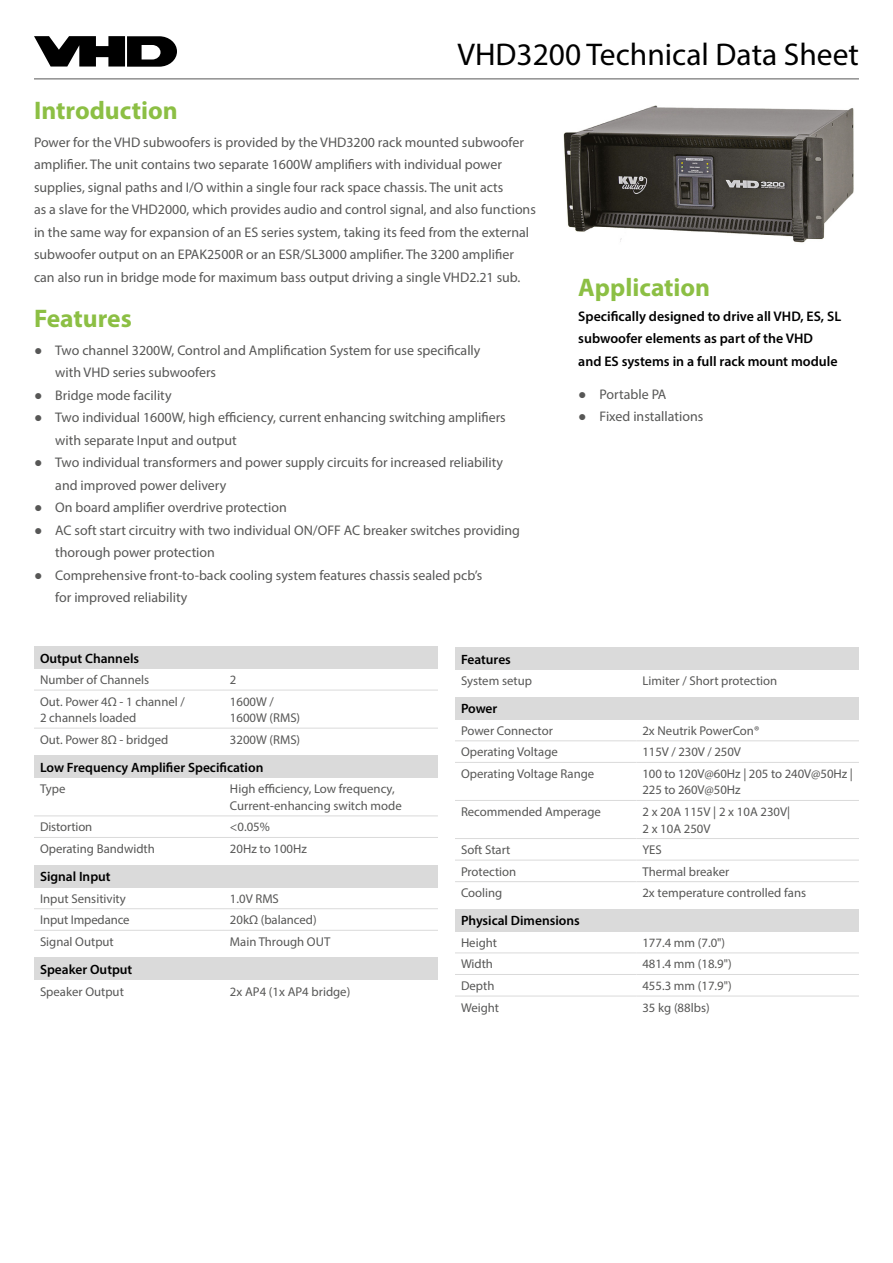
<style>
.page{position:relative;width:893px;height:1263px;background:#fff}
.page>*{position:absolute;margin:0;border:0;box-sizing:border-box;transform-origin:0 0}
.nadpis_sekce{font:31.5px "Myriad Pro";color:#000}
.t1{font:700 25.5px "Myriad Pro";color:#8cbf44}
.text{font:13.95px/22.5px "Myriad Pro";color:#575756}
.aplikace_tucne{font:600 13.95px/22.5px "Myriad Pro";color:#000}
.Zahlavi_tabulka{font:600 13.5px "Myriad Pro";color:#000}
.tabulka{font:12.75px/16.5px "Myriad Pro";color:#575756}
.s1{font-family:"Arial"}
</style>
<div class="page">
<img style="left:563px;top:105px;width:291px;height:138px">
<hr style="left:34px;top:79px;width:825px;height:1px;background:#575756">
<div style="left:34px;top:646px;width:404px;height:22px;background:#dadada"></div>
<hr style="left:34px;top:690px;width:190px;height:1px;background:#dadada">
<hr style="left:224px;top:690px;width:214px;height:1px;background:#dadada">
<hr style="left:34px;top:728px;width:190px;height:1px;background:#dadada">
<hr style="left:224px;top:728px;width:214px;height:1px;background:#dadada">
<div style="left:34px;top:756px;width:404px;height:22px;background:#dadada"></div>
<hr style="left:34px;top:816px;width:190px;height:1px;background:#dadada">
<hr style="left:224px;top:816px;width:214px;height:1px;background:#dadada">
<hr style="left:34px;top:837px;width:190px;height:1px;background:#dadada">
<hr style="left:224px;top:837px;width:214px;height:1px;background:#dadada">
<div style="left:34px;top:865px;width:404px;height:22px;background:#dadada"></div>
<hr style="left:34px;top:908px;width:190px;height:1px;background:#dadada">
<hr style="left:224px;top:908px;width:214px;height:1px;background:#dadada">
<hr style="left:34px;top:930px;width:190px;height:1px;background:#dadada">
<hr style="left:224px;top:930px;width:214px;height:1px;background:#dadada">
<div style="left:34px;top:958px;width:404px;height:22px;background:#dadada"></div>
<div style="left:455px;top:647px;width:404px;height:22px;background:#dadada"></div>
<div style="left:455px;top:697px;width:404px;height:22px;background:#dadada"></div>
<hr style="left:455px;top:740px;width:181px;height:1px;background:#dadada">
<hr style="left:636px;top:740px;width:223px;height:1px;background:#dadada">
<hr style="left:455px;top:762px;width:181px;height:1px;background:#dadada">
<hr style="left:636px;top:762px;width:223px;height:1px;background:#dadada">
<hr style="left:455px;top:800px;width:181px;height:1px;background:#dadada">
<hr style="left:636px;top:800px;width:223px;height:1px;background:#dadada">
<hr style="left:455px;top:838px;width:181px;height:1px;background:#dadada">
<hr style="left:636px;top:838px;width:223px;height:1px;background:#dadada">
<hr style="left:455px;top:860px;width:181px;height:1px;background:#dadada">
<hr style="left:636px;top:860px;width:223px;height:1px;background:#dadada">
<hr style="left:455px;top:881px;width:181px;height:1px;background:#dadada">
<hr style="left:636px;top:881px;width:223px;height:1px;background:#dadada">
<div style="left:455px;top:909px;width:404px;height:22px;background:#dadada"></div>
<hr style="left:455px;top:953px;width:181px;height:1px;background:#dadada">
<hr style="left:636px;top:953px;width:223px;height:1px;background:#dadada">
<hr style="left:455px;top:974px;width:181px;height:1px;background:#dadada">
<hr style="left:636px;top:974px;width:223px;height:1px;background:#dadada">
<hr style="left:455px;top:996px;width:181px;height:1px;background:#dadada">
<hr style="left:636px;top:996px;width:223px;height:1px;background:#dadada">
<svg style="left:34px;top:36px;width:143px;height:31px"></svg>
<p class="t1" style="left:34px;top:94px;width:145px">Introduction</p>
<p class="nadpis_sekce" style="left:457px;top:35px;width:403px">VHD3200 Technical Data Sheet</p>
<p class="text" style="left:34px;top:130px;width:503px">Power for the VHD subwoofers is provided by the VHD3200 rack mounted subwoofer amplifier. The unit contains two separate 1600W amplifiers with individual power supplies, signal paths and I/O within a single four rack space chassis. The unit acts<br>as a slave for the VHD2000, which provides audio and control signal, and also functions in the same way for expansion of an ES series system, taking its feed from the external subwoofer output on an EPAK2500R or an ESR/SL3000 amplifier. The 3200 amplifier can also run in bridge mode for maximum bass output driving a single VHD2.21 sub.</p>
<p class="t1" style="left:34px;top:302px;width:99px">Features</p>
<p class="text" style="left:55px;top:339px;width:427px;text-indent:-21px"><span class="s1">●</span> Two channel 3200W, Control and Amplification System for use specifically with VHD series subwoofers</p>
<p class="text" style="left:34px;top:384px;width:139px"><span class="s1">●</span> Bridge mode facility</p>
<p class="text" style="left:55px;top:406px;width:452px;text-indent:-21px"><span class="s1">●</span> Two individual 1600W, high efficiency, current enhancing switching amplifiers with separate Input and output</p>
<p class="text" style="left:55px;top:451px;width:449px;text-indent:-21px"><span class="s1">●</span> Two individual transformers and power supply circuits for increased reliability and improved power delivery</p>
<p class="text" style="left:34px;top:496px;width:254px"><span class="s1">●</span> On board amplifier overdrive protection</p>
<p class="text" style="left:55px;top:519px;width:466px;text-indent:-21px"><span class="s1">●</span> AC soft start circuitry with two individual ON/OFF AC breaker switches providing thorough power protection</p>
<p class="text" style="left:55px;top:564px;width:428px;text-indent:-21px"><span class="s1">●</span> Comprehensive front-to-back cooling system features chassis sealed pcb’s for improved reliability</p>
<p class="t1" style="left:578px;top:270px;width:133px">Application</p>
<p class="aplikace_tucne" style="left:578px;top:305px;width:264px">Specifically designed to drive all VHD, ES, SL subwoofer elements as part of the VHD<br>and ES systems in a full rack mount module</p>
<p class="text" style="left:578px;top:383px;width:90px"><span class="s1">●</span> Portable PA</p>
<p class="text" style="left:578px;top:405px;width:126px"><span class="s1">●</span> Fixed installations</p>
<p class="Zahlavi_tabulka" style="left:40px;top:649px;width:101px">Output Channels</p>
<p class="tabulka" style="left:40px;top:671px;width:111px">Number of Channels</p>
<p class="tabulka" style="left:230px;top:671px;width:8px">2</p>
<p class="tabulka" style="left:40px;top:693px;width:146px">Out. Power 4Ω - 1 channel /<br>2 channels loaded</p>
<p class="tabulka" style="left:230px;top:693px;width:72px">1600W /<br>1600W (RMS)</p>
<p class="tabulka" style="left:40px;top:731px;width:130px">Out. Power 8Ω - bridged</p>
<p class="tabulka" style="left:230px;top:731px;width:72px">3200W (RMS)</p>
<p class="Zahlavi_tabulka" style="left:40px;top:759px;width:225px">Low Frequency Amplifier Specification</p>
<p class="tabulka" style="left:40px;top:781px;width:27px">Type</p>
<p class="tabulka" style="left:230px;top:781px;width:173px">High efficiency, Low frequency,<br>Current-enhancing switch mode</p>
<p class="tabulka" style="left:40px;top:819px;width:54px">Distortion</p>
<p class="tabulka" style="left:230px;top:819px;width:41px">&lt;0.05%</p>
<p class="tabulka" style="left:40px;top:840px;width:116px">Operating Bandwidth</p>
<p class="tabulka" style="left:230px;top:840px;width:79px">20Hz to 100Hz</p>
<p class="Zahlavi_tabulka" style="left:40px;top:868px;width:72px">Signal Input</p>
<p class="tabulka" style="left:40px;top:890px;width:87px">Input Sensitivity</p>
<p class="tabulka" style="left:230px;top:890px;width:50px">1.0V RMS</p>
<p class="tabulka" style="left:40px;top:911px;width:91px">Input Impedance</p>
<p class="tabulka" style="left:230px;top:911px;width:88px">20kΩ (balanced)</p>
<p class="tabulka" style="left:40px;top:933px;width:75px">Signal Output</p>
<p class="tabulka" style="left:230px;top:933px;width:102px">Main Through OUT</p>
<p class="Zahlavi_tabulka" style="left:40px;top:961px;width:94px">Speaker Output</p>
<p class="tabulka" style="left:40px;top:983px;width:85px">Speaker Output</p>
<p class="tabulka" style="left:230px;top:983px;width:122px">2x AP4 (1x AP4 bridge)</p>
<p class="Zahlavi_tabulka" style="left:461px;top:650px;width:51px">Features</p>
<p class="tabulka" style="left:461px;top:672px;width:72px">System setup</p>
<p class="tabulka" style="left:642px;top:672px;width:136px">Limiter / Short protection</p>
<p class="Zahlavi_tabulka" style="left:461px;top:700px;width:38px">Power</p>
<p class="tabulka" style="left:461px;top:722px;width:93px">Power Connector</p>
<p class="tabulka" style="left:642px;top:722px;width:118px">2x Neutrik PowerCon®</p>
<p class="tabulka" style="left:461px;top:744px;width:98px">Operating Voltage</p>
<p class="tabulka" style="left:642px;top:744px;width:100px">115V / 230V / 250V</p>
<p class="tabulka" style="left:461px;top:765px;width:135px">Operating Voltage Range</p>
<p class="tabulka" style="left:642px;top:765px;width:212px">100 to 120V@60Hz | 205 to 240V@50Hz |<br>225 to 260V@50Hz</p>
<p class="tabulka" style="left:461px;top:803px;width:141px">Recommended Amperage</p>
<p class="tabulka" style="left:642px;top:803px;width:149px">2 x 20A 115V | 2 x 10A 230V|<br>2 x 10A 250V</p>
<p class="tabulka" style="left:461px;top:841px;width:51px">Soft Start</p>
<p class="tabulka" style="left:642px;top:841px;width:21px">YES</p>
<p class="tabulka" style="left:461px;top:863px;width:57px">Protection</p>
<p class="tabulka" style="left:642px;top:863px;width:88px">Thermal breaker</p>
<p class="tabulka" style="left:461px;top:884px;width:43px">Cooling</p>
<p class="tabulka" style="left:642px;top:884px;width:165px">2x temperature controlled fans</p>
<p class="Zahlavi_tabulka" style="left:461px;top:912px;width:120px">Physical Dimensions</p>
<p class="tabulka" style="left:461px;top:934px;width:38px">Height</p>
<p class="tabulka" style="left:642px;top:934px;width:84px">177.4 mm (7.0")</p>
<p class="tabulka" style="left:461px;top:956px;width:34px">Width</p>
<p class="tabulka" style="left:642px;top:956px;width:91px">481.4 mm (18.9")</p>
<p class="tabulka" style="left:461px;top:977px;width:35px">Depth</p>
<p class="tabulka" style="left:642px;top:977px;width:91px">455.3 mm (17.9")</p>
<p class="tabulka" style="left:461px;top:999px;width:40px">Weight</p>
<p class="tabulka" style="left:642px;top:999px;width:69px">35 kg (88lbs)</p>
</div>
